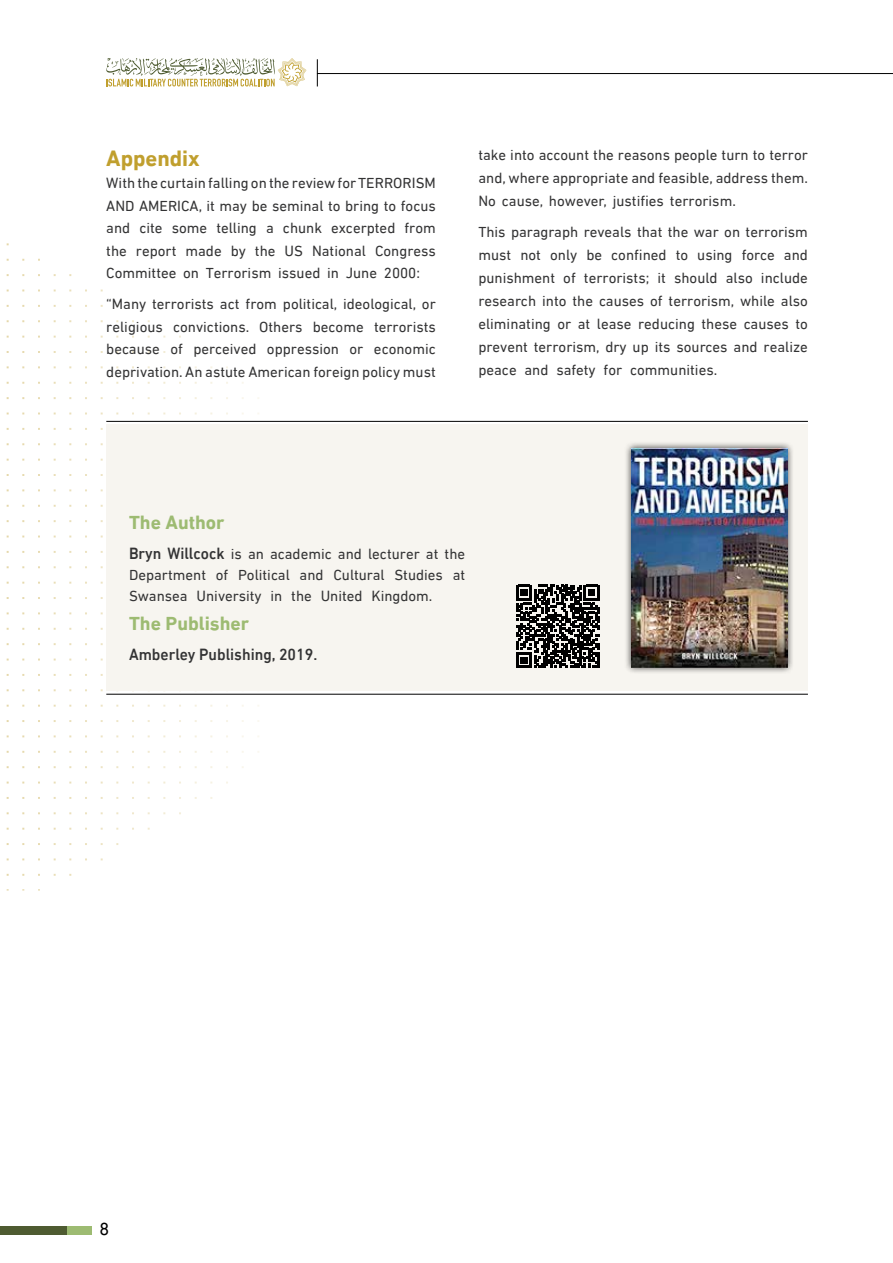
<style>
.page{position:relative;width:893px;height:1263px;background:#fff}
.page>*{position:absolute;margin:0;border:0;box-sizing:border-box;transform-origin:0 0}
.t1{font:700 22.5px "DIN Next LTW23";color:#c09f2e}
.t2{font:700 19.5px "DIN Next LTW23";color:#9dbb72}
.t3{font:18px "DIN Next LTW23";color:#000}
.t4{font:500 16.5px "DIN Next LT Arabic";color:#333334;scale:.95 1}
.t5{font:15px/23px "DIN Next LT Arabic";color:#333334;text-align:justify}
.s1{font-weight:500;font-size:16.5px}
</style>
<div class="page">
<svg style="left:106px;top:58px;width:200px;height:28px"></svg>
<div style="left:0;top:1226px;width:67px;height:8px;background:#4e5b31"></div>
<div style="left:67px;top:1226px;width:24px;height:8px;background:#9dbb72"></div>
<hr style="left:317px;top:73px;width:576px;height:1px;background:#000">
<svg style="left:317px;top:59px;width:1px;height:27px"></svg>
<svg style="left:6px;top:243px;width:253px;height:647px"></svg>
<div style="left:106px;top:424px;width:702px;height:267px;background:#f7f5f0"></div>
<hr style="left:106px;top:421px;width:702px;height:1px;background:#000">
<hr style="left:106px;top:694px;width:702px;height:1px;background:#000">
<div style="left:625px;top:441px;width:169px;height:233px;background:#000;opacity:.75"></div>
<img style="left:632px;top:448px;width:155px;height:219px">
<svg style="left:516px;top:585px;width:83px;height:83px"></svg>
<h1 class="t1" style="left:106px;top:145px;width:95px">Appendix</h1>
<p class="t5" style="left:106px;top:172px;width:331px;line-height:22.5px">With the curtain falling on the review for TERRORISM AND AMERICA, it may be seminal to bring to focus and cite some telling a chunk excerpted from the report made by the US National Congress Committee on Terrorism issued in June 2000:</p>
<p class="t5" style="left:106px;top:293px;width:331px;line-height:22.5px">“Many terrorists act from political, ideological, or religious convictions. Others become terrorists because of perceived oppression or economic deprivation. An astute American foreign policy must</p>
<p class="t5" style="left:478px;top:143px;width:331px">take into account the reasons people turn to terror and, where appropriate and feasible, address them.<br>No cause, however, justifies terrorism.</p>
<p class="t5" style="left:478px;top:221px;width:331px">This paragraph reveals that the war on terrorism must not only be confined to using force and punishment of terrorists; it should also include research into the causes of terrorism, while also eliminating or at lease reducing these causes to prevent terrorism, dry up its sources and realize peace and safety for communities.</p>
<h2 class="t2" style="left:129px;top:511px;width:97px">The Author</h2>
<p class="t5" style="left:129px;top:543px;width:338px;line-height:21px"><span class="s1">Bryn Willcock</span> is an academic and lecturer at the Department of Political and Cultural Studies at Swansea University in the United Kingdom.</p>
<h2 class="t2" style="left:129px;top:612px;width:122px">The Publisher</h2>
<p class="t4" style="left:129px;top:644px;width:200px">Amberley Publishing, 2019.</p>
<p class="t3" style="left:99px;top:1218px;width:11px">8</p>
</div>
